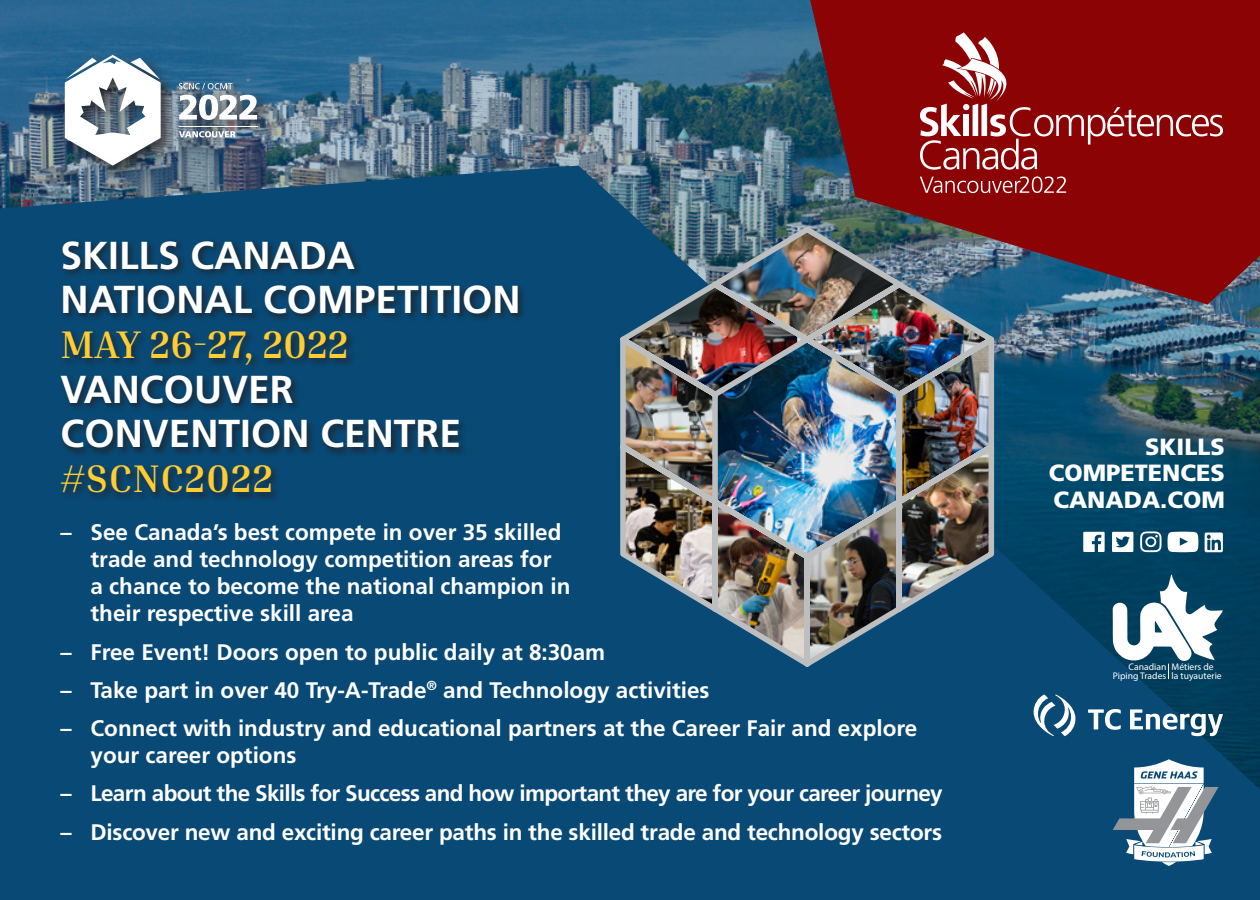
<style>
.page{position:relative;width:1260px;height:900px;background:#fff}
.page>*{position:absolute;margin:0;border:0;box-sizing:border-box;transform-origin:0 0}
.t1{font:700 39px/44.8px "Frutiger LT Std";color:#fff}
.t2{font:700 39px "Inria Serif";letter-spacing:.01em;color:#ffcc31}
.t3{font:900 23.5px/26.5px "Frutiger LT Std";color:#fff;text-align:justify}
.t4{font:700 22.5px/27px "Frutiger LT Std";color:#fff}
.t5{font:700 22.5px "Frutiger LT Std";letter-spacing:-.03em;color:#fff}
.t6{font:9.5px/9px "Myriad Pro";color:#fff;text-align:right}
</style>
<div class="page">
<svg style="left:0;top:0;width:622px;height:166px;background:#3f6f90"></svg>
<div style="left:0;top:166px;width:1260px;height:734px;background:#084975"></div>
<div style="left:58px;top:238px;width:468px;height:263px;background:#231f20;opacity:.75"></div>
<img style="left:622px;top:0;width:638px;height:679px">
<svg style="left:1113px;top:759px;width:106px;height:107px"></svg>
<div style="left:59px;top:50px;width:215px;height:133px;background:#231f20;opacity:.75"></div>
<svg style="left:179px;top:131px;width:57px;height:6px"></svg>
<svg style="left:179px;top:83px;width:54px;height:6px"></svg>
<hr style="left:179px;top:126px;width:78px;height:1px;background:#fff">
<svg style="left:65px;top:55px;width:96px;height:111px"></svg>
<svg style="left:179px;top:95px;width:78px;height:25px"></svg>
<svg style="left:1088px;top:709px;width:33px;height:21px"></svg>
<svg style="left:1130px;top:709px;width:93px;height:27px"></svg>
<svg style="left:1034px;top:694px;width:42px;height:42px"></svg>
<h1 class="t1" style="left:61px;top:233px;width:462px">SKILLS CANADA<br>NATIONAL COMPETITION</h1>
<h1 class="t2" style="left:61px;top:320px;width:290px">MAY 26-27, 2022</h1>
<h1 class="t1" style="left:61px;top:367px;width:402px">VANCOUVER<br>CONVENTION CENTRE</h1>
<h1 class="t2" style="left:61px;top:454px;width:214px">#SCNC2022</h1>
<p class="t4" style="left:91px;top:519px;width:482px;text-indent:-30px">– See Canada’s best compete in over 35 skilled trade and technology competition areas for<br>a chance to become the national champion in their respective skill area</p>
<p class="t4" style="left:61px;top:638px;width:546px">– Free Event! Doors open to public daily at 8:30am</p>
<p class="t4" style="left:61px;top:677px;width:651px">– Take part in over 40 Try-A-Trade<sup>®</sup> and Technology activities</p>
<p class="t4" style="left:91px;top:715px;width:828px;text-indent:-30px">– Connect with industry and educational partners at the Career Fair and explore your career options</p>
<p class="t5" style="left:61px;top:780px;width:884px">– Learn about the Skills for Success and how important they are for your career journey</p>
<p class="t4" style="left:61px;top:818px;width:883px">– Discover new and exciting career paths in the skilled trade and technology sectors</p>
<p class="t3" style="left:1049px;top:433px;width:177px;text-indent:96px">SKILLS COMPETENCES CANADA.COM</p>
<p class="t6" style="left:1113px;top:662px;width:55px">Canadian<br>Piping Trades</p>
<p class="t6" style="left:1172px;top:662px;width:52px;text-align:left">Métiers de la tuyauterie</p>
</div>
